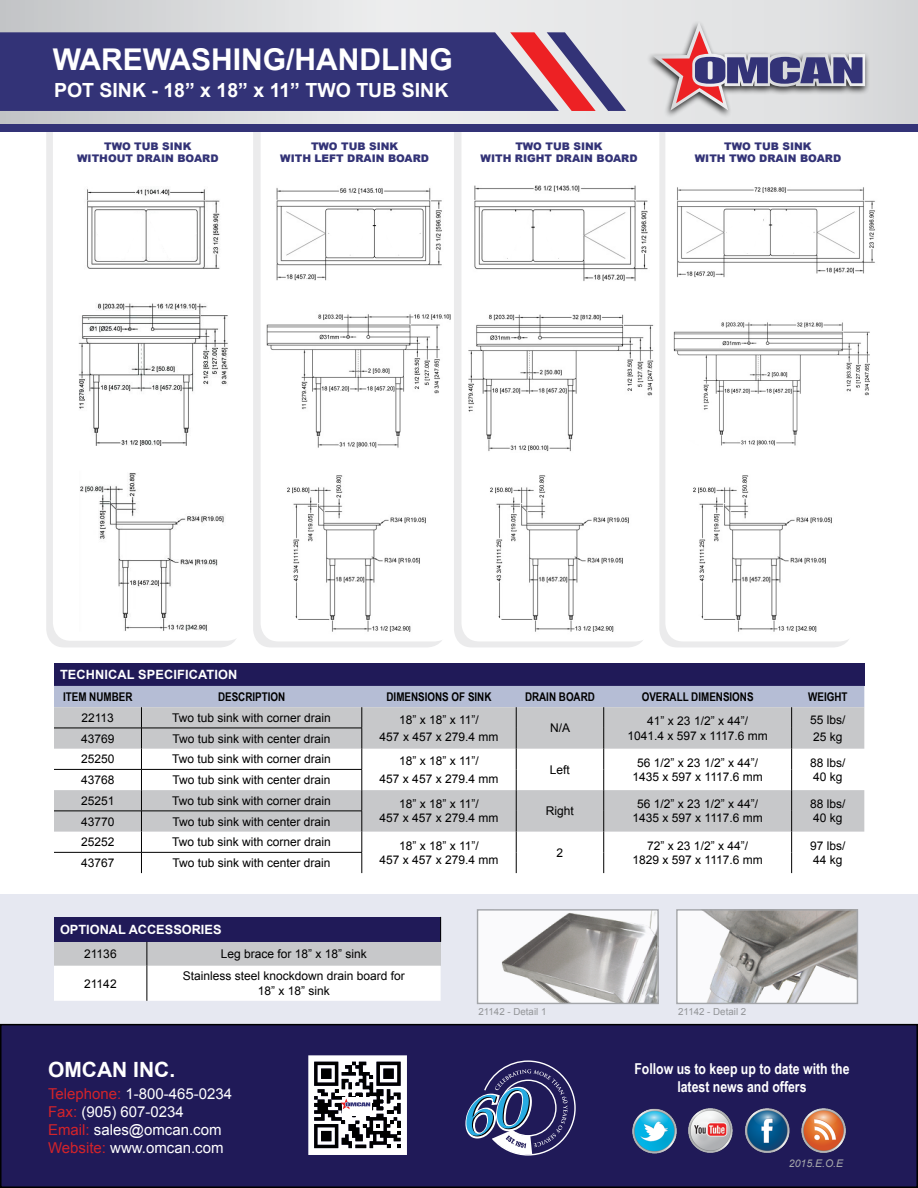
<style>
.page{position:relative;width:918px;height:1188px;background:#fff}
.page>*{position:absolute;margin:0;border:0;box-sizing:border-box;transform-origin:0 0}
.t1{font:700 30px "Arial";color:#fff}
.t2{font:700 21px "Arial";color:#fff}
.t3{font:700 19.5px "Arial";color:#fff}
.t4{font:15px/18px "Arial";color:#fff}
.t5{font:700 15px/18px "Arial Narrow";color:#fff;text-align:center}
.t6{font:700 12.75px "Arial";letter-spacing:.01em;color:#fff}
.t7{font:12px/14.4px "Arial";color:#000;text-align:center}
.t8{font:700 12px "Arial Narrow";color:#000}
.t9{font:900 10.5px/11.2px "Arial";color:#337;text-align:center}
.t10{font:italic 10.5px "Arial";color:#a7a9ac}
.t11{font:9.75px "Arial";color:#939598}
.s1{color:#d2232a}
</style>
<div class="page">
<div style="left:0;top:894px;width:918px;height:140px;background:#e6e8f1"></div>
<div style="left:46px;top:93px;width:192px;height:554px;background:#ebebec;border-radius:18px"></div>
<div style="left:659px;top:93px;width:193px;height:554px;background:#ebebec;border-radius:18px"></div>
<div style="left:454px;top:93px;width:192px;height:554px;background:#ebebec;border-radius:18px"></div>
<div style="left:253px;top:93px;width:192px;height:554px;background:#ebebec;border-radius:18px"></div>
<div style="left:53px;top:87px;width:192px;height:554px;background:#fff;border-radius:18px"></div>
<div style="left:665px;top:87px;width:193px;height:554px;background:#fff;border-radius:18px"></div>
<div style="left:461px;top:87px;width:193px;height:554px;background:#fff;border-radius:18px"></div>
<div style="left:261px;top:87px;width:192px;height:554px;background:#fff;border-radius:18px"></div>
<div style="left:1px;top:1025px;width:916px;height:162px;background:#201a58"></div>
<div style="left:0;top:1024px;width:918px;height:164px;border:2px solid #000"></div>
<img style="left:632px;top:1108px;width:214px;height:46px">
<svg style="left:465px;top:1060px;width:111px;height:96px"></svg>
<svg style="left:308px;top:1055px;width:98px;height:100px"></svg>
<svg style="left:0;top:0;width:918px;height:124px"></svg>
<div style="left:0;top:32px;width:510px;height:79px;background:#337"></div>
<svg style="left:510px;top:32px;width:116px;height:79px"></svg>
<div style="left:0;top:124px;width:918px;height:7px;background:#337"></div>
<div style="left:646px;top:20px;width:224px;height:99px;background:#000;opacity:.8"></div>
<svg style="left:652px;top:22px;width:213px;height:88px"></svg>
<div style="left:54px;top:663px;width:810px;height:23px;background:#201a58"></div>
<svg style="left:54px;top:686px;width:810px;height:187px"></svg>
<svg style="left:54px;top:917px;width:387px;height:84px"></svg>
<img style="left:678px;top:911px;width:178px;height:91px">
<div style="left:676px;top:909px;width:182px;height:95px;border:1px solid #939598"></div>
<div style="left:478px;top:910px;width:180px;height:93px;background:#fff"></div>
<img style="left:501px;top:911px;width:156px;height:91px">
<div style="left:477px;top:909px;width:182px;height:95px;border:1px solid #939598"></div>
<img style="left:78px;top:303px;width:150px;height:143px">
<img style="left:80px;top:473px;width:144px;height:158px">
<img style="left:86px;top:189px;width:134px;height:80px">
<svg style="left:97px;top:212px;width:99px;height:47px"></svg>
<img style="left:266px;top:314px;width:185px;height:134px">
<img style="left:287px;top:475px;width:139px;height:157px">
<img style="left:490px;top:475px;width:139px;height:157px">
<img style="left:693px;top:475px;width:139px;height:157px">
<img style="left:276px;top:188px;width:166px;height:93px">
<svg style="left:328px;top:212px;width:93px;height:43px"></svg>
<img style="left:469px;top:314px;width:185px;height:138px">
<img style="left:474px;top:185px;width:174px;height:96px">
<svg style="left:483px;top:214px;width:46px;height:46px"></svg>
<svg style="left:537px;top:214px;width:46px;height:46px"></svg>
<img style="left:677px;top:187px;width:198px;height:91px">
<img style="left:673px;top:322px;width:197px;height:124px">
<svg style="left:726px;top:212px;width:39px;height:41px"></svg>
<svg style="left:775px;top:212px;width:39px;height:41px"></svg>
<h1 class="t1" style="left:53px;top:39px;width:401px">WAREWASHING/HANDLING</h1>
<h3 class="t3" style="left:54px;top:77px;width:396px">POT SINK - 18” x 18” x 11” TWO TUB SINK</h3>
<p class="t9" style="left:77px;top:141px;width:143px">TWO TUB SINK<br>WITHOUT DRAIN BOARD</p>
<p class="t9" style="left:695px;top:141px;width:148px">TWO TUB SINK<br>WITH TWO DRAIN BOARD</p>
<p class="t9" style="left:280px;top:141px;width:150px">TWO TUB SINK<br>WITH LEFT DRAIN BOARD</p>
<p class="t9" style="left:481px;top:141px;width:159px">TWO TUB SINK<br>WITH RIGHT DRAIN BOARD</p>
<p class="t6" style="left:60px;top:666px;width:179px">TECHNICAL SPECIFICATION</p>
<p class="t8" style="left:63px;top:688px;width:71px">ITEM NUMBER</p>
<p class="t8" style="left:218px;top:688px;width:69px">DESCRIPTION</p>
<p class="t8" style="left:387px;top:688px;width:106px">DIMENSIONS OF SINK</p>
<p class="t8" style="left:525px;top:688px;width:71px">DRAIN BOARD</p>
<p class="t8" style="left:642px;top:688px;width:113px">OVERALL DIMENSIONS</p>
<p class="t8" style="left:808px;top:688px;width:41px">WEIGHT</p>
<p class="t7" style="left:82px;top:711px;width:34px">22113</p>
<p class="t7" style="left:172px;top:711px;width:160px">Two tub sink with corner drain</p>
<p class="t7" style="left:380px;top:711px;width:120px;line-height:17.4px">18” x 18” x 11”/<br>457 x 457 x 279.4 mm</p>
<p class="t7" style="left:550px;top:721px;width:22px">N/A</p>
<p class="t7" style="left:628px;top:714px;width:142px">41” x 23 1/2” x 44”/<br>1041.4 x 597 x 1117.6 mm</p>
<p class="t7" style="left:810px;top:712px;width:37px">55 lbs/</p>
<p class="t7" style="left:81px;top:731px;width:35px">43769</p>
<p class="t7" style="left:173px;top:731px;width:160px">Two tub sink with center drain</p>
<p class="t7" style="left:813px;top:730px;width:31px">25 kg</p>
<p class="t7" style="left:81px;top:752px;width:35px">25250</p>
<p class="t7" style="left:172px;top:752px;width:160px">Two tub sink with corner drain</p>
<p class="t7" style="left:380px;top:751px;width:120px;line-height:18.3px">18” x 18” x 11”/<br>457 x 457 x 279.4 mm</p>
<p class="t7" style="left:550px;top:763px;width:22px">Left</p>
<p class="t7" style="left:633px;top:755px;width:132px">56 1/2” x 23 1/2” x 44”/<br>1435 x 597 x 1117.6 mm</p>
<p class="t7" style="left:810px;top:755px;width:37px">88 lbs/</p>
<p class="t7" style="left:81px;top:773px;width:35px">43768</p>
<p class="t7" style="left:173px;top:773px;width:160px">Two tub sink with center drain</p>
<p class="t7" style="left:813px;top:770px;width:31px">40 kg</p>
<p class="t7" style="left:81px;top:794px;width:35px">25251</p>
<p class="t7" style="left:172px;top:794px;width:160px">Two tub sink with corner drain</p>
<p class="t7" style="left:380px;top:797px;width:120px">18” x 18” x 11”/<br>457 x 457 x 279.4 mm</p>
<p class="t7" style="left:546px;top:804px;width:30px">Right</p>
<p class="t7" style="left:633px;top:797px;width:132px">56 1/2” x 23 1/2” x 44”/<br>1435 x 597 x 1117.6 mm</p>
<p class="t7" style="left:810px;top:797px;width:37px">88 lbs/</p>
<p class="t7" style="left:81px;top:814px;width:35px">43770</p>
<p class="t7" style="left:173px;top:814px;width:160px">Two tub sink with center drain</p>
<p class="t7" style="left:813px;top:811px;width:31px">40 kg</p>
<p class="t7" style="left:81px;top:835px;width:35px">25252</p>
<p class="t7" style="left:172px;top:835px;width:160px">Two tub sink with corner drain</p>
<p class="t7" style="left:380px;top:838px;width:120px">18” x 18” x 11”/<br>457 x 457 x 279.4 mm</p>
<p class="t7" style="left:557px;top:845px;width:8px">2</p>
<p class="t7" style="left:633px;top:838px;width:132px">72” x 23 1/2” x 44”/<br>1829 x 597 x 1117.6 mm</p>
<p class="t7" style="left:810px;top:838px;width:37px">97 lbs/</p>
<p class="t7" style="left:81px;top:856px;width:35px">43767</p>
<p class="t7" style="left:173px;top:856px;width:160px">Two tub sink with center drain</p>
<p class="t7" style="left:813px;top:853px;width:31px">44 kg</p>
<p class="t6" style="left:60px;top:921px;width:163px">OPTIONAL ACCESSORIES</p>
<p class="t7" style="left:84px;top:947px;width:34px">21136</p>
<p class="t7" style="left:221px;top:947px;width:148px">Leg brace for 18” x 18” sink</p>
<p class="t7" style="left:84px;top:976px;width:34px">21142</p>
<p class="t7" style="left:183px;top:969px;width:224px">Stainless steel knockdown drain board for<br>18” x 18” sink</p>
<p class="t11" style="left:478px;top:1005px;width:70px">21142 - Detail 1</p>
<p class="t11" style="left:678px;top:1005px;width:70px">21142 - Detail 2</p>
<h2 class="t2" style="left:48px;top:1042px;width:129px">OMCAN INC.</h2>
<p class="t4" style="left:48px;top:1085px;width:186px"><span class="s1">Telephone:</span> 1-800-465-0234<br><span class="s1">Fax:</span> (905) 607-0234<br><span class="s1">Email:</span> sales@omcan.com<br><span class="s1">Website:</span> www.omcan.com</p>
<h2 class="t2" style="left:48px;top:1056px;width:129px">OMCAN INC.</h2>
<p class="t5" style="left:634px;top:1059px;width:217px">Follow us to keep up to date with the latest news and offers</p>
<p class="t10" style="left:789px;top:1157px;width:56px">2015.E.O.E</p>
</div>
